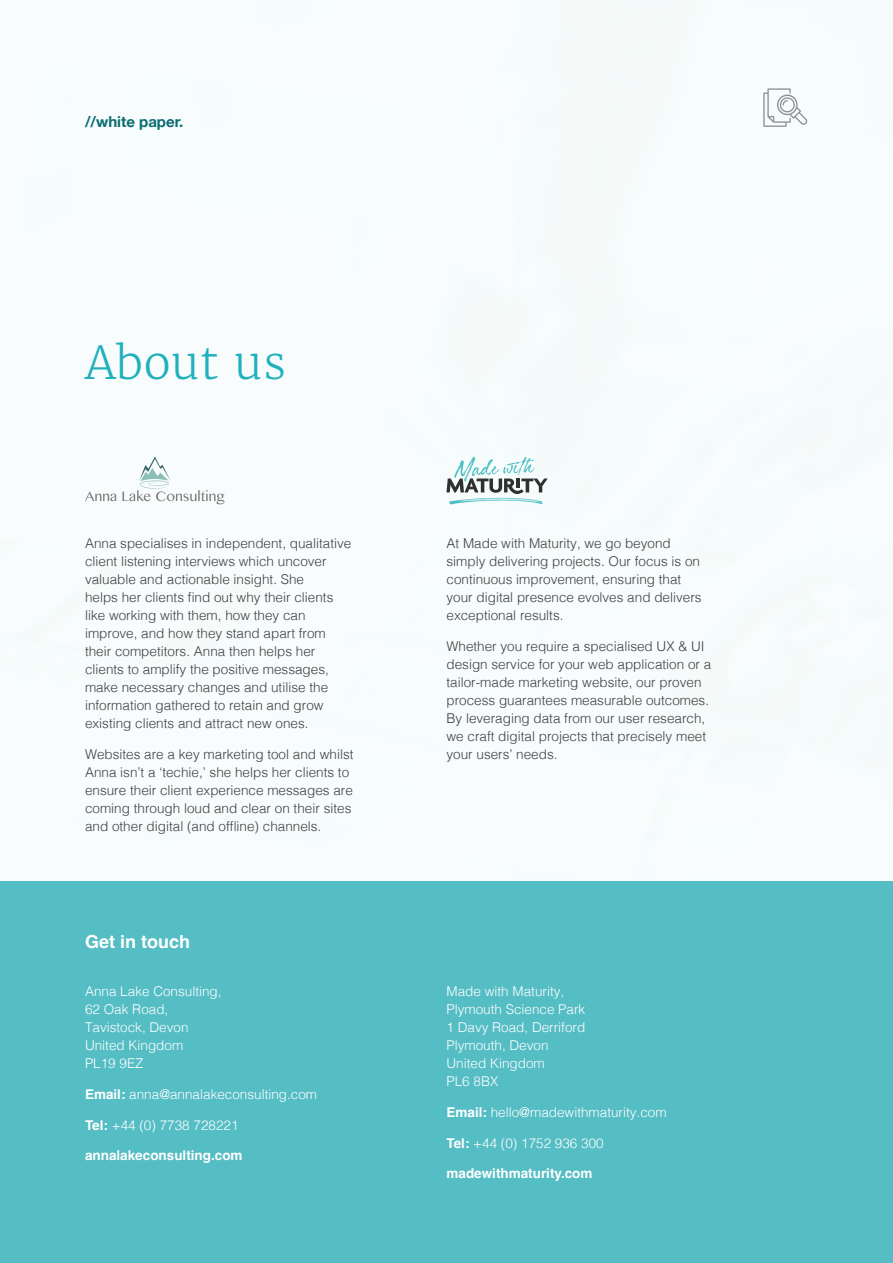
<style>
.page{position:relative;width:893px;height:1263px;background:#fff}
.page>*{position:absolute;margin:0;border:0;box-sizing:border-box;transform-origin:0 0}
.t1{font:300 45px "Merriweather";letter-spacing:.01em;color:#20b1bd}
.t2{font:700 18px "Helvetica";color:#fff}
.t3{font:700 15px "Helvetica Neue";color:#0b6c71}
.t4{font:300 13.5px/18px "Helvetica";color:#3e3e3f}
.t5{font:300 13.5px/18px "Helvetica";color:#fff}
.t6{font:700 13.5px "Helvetica";color:#fff}
.s1{font-weight:700}
</style>
<div class="page">
<svg style="left:446px;top:456px;width:102px;height:48px"></svg>
<svg style="left:85px;top:491px;width:31px;height:10px"></svg>
<svg style="left:122px;top:456px;width:102px;height:48px"></svg>
<svg style="left:763px;top:88px;width:45px;height:39px"></svg>
<div style="left:0;top:881px;width:893px;height:382px;background:#55bdc4"></div>
<p class="t3" style="left:85px;top:110px;width:100px">//white paper.</p>
<h1 class="t1" style="left:85px;top:335px;width:203px">About us</h1>
<p class="t4" style="left:85px;top:533px;width:268px">Anna specialises in independent, qualitative client listening interviews which uncover valuable and actionable insight. She<br>helps her clients find out why their clients like working with them, how they can improve, and how they stand apart from their competitors. Anna then helps her clients to amplify the positive messages, make necessary changes and utilise the information gathered to retain and grow existing clients and attract new ones.</p>
<p class="t4" style="left:85px;top:744px;width:270px">Websites are a key marketing tool and whilst Anna isn’t a ‘techie,’ she helps her clients to ensure their client experience messages are coming through loud and clear on their sites and other digital (and offline) channels.</p>
<h2 class="t2" style="left:85px;top:931px;width:107px">Get in touch</h2>
<p class="t5" style="left:85px;top:981px;width:138px">Anna Lake Consulting,<br>62 Oak Road,<br>Tavistock, Devon<br>United Kingdom<br>PL19 9EZ</p>
<p class="t5" style="left:85px;top:1084px;width:234px"><span class="s1">Email:</span> anna@annalakeconsulting.com</p>
<p class="t5" style="left:85px;top:1115px;width:155px"><span class="s1">Tel:</span> +44 (0) 7738 728221</p>
<p class="t6" style="left:85px;top:1147px;width:159px">annalakeconsulting.com</p>
<p class="t4" style="left:446px;top:533px;width:257px">At Made with Maturity, we go beyond simply delivering projects. Our focus is on continuous improvement, ensuring that your digital presence evolves and delivers exceptional results.</p>
<p class="t4" style="left:446px;top:636px;width:266px">Whether you require a specialised UX &amp; UI design service for your web application or a tailor-made marketing website, our proven process guarantees measurable outcomes.<br>By leveraging data from our user research, we craft digital projects that precisely meet your users’ needs.</p>
<p class="t5" style="left:446px;top:981px;width:140px">Made with Maturity,<br>Plymouth Science Park<br>1 Davy Road, Derriford<br>Plymouth, Devon<br>United Kingdom<br>PL6 8BX</p>
<p class="t5" style="left:446px;top:1102px;width:222px"><span class="s1">Email:</span> hello@madewithmaturity.com</p>
<p class="t5" style="left:446px;top:1133px;width:159px"><span class="s1">Tel:</span> +44 (0) 1752 936 300</p>
<p class="t6" style="left:446px;top:1165px;width:148px">madewithmaturity.com</p>
</div>
